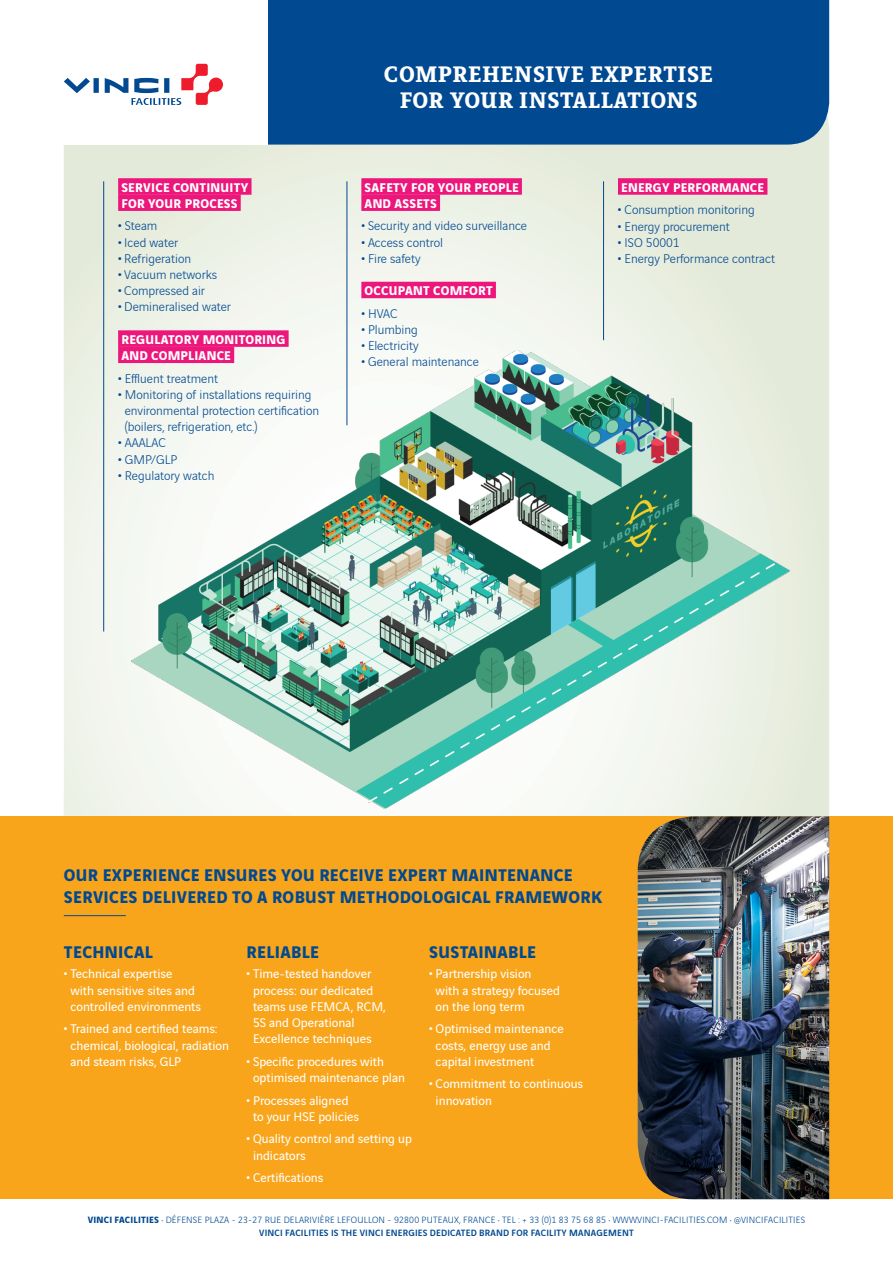
<style>
.page{position:relative;width:893px;height:1263px;background:#fff}
.page>*{position:absolute;margin:0;border:0;box-sizing:border-box;transform-origin:0 0}
.t1{font:700 24px/25.5px "Vinci Serif";letter-spacing:.02em;color:#fff;text-align:center}
.t2{font:700 18px/21.6px "Vinci Sans";letter-spacing:.02em;color:#014990}
.t3{font:13.5px/16.2px "Vinci Sans";color:#fff}
.t4{font:300 13.5px/16.2px "Vinci Sans";color:#014990}
.t5{font:700 13.5px/16.2px "Vinci Sans";letter-spacing:.02em;color:#fff}
.t6{font:300 9.75px "Vinci Sans";letter-spacing:.02em;color:#014990}
.t7{font:500 9.75px "Vinci Sans";letter-spacing:.02em;color:#014990}
.t8{font:6px "Vinci Sans";color:#014990}
.t9{font:6px "Vinci Sans";color:#fff}
.s1{font-weight:700}
</style>
<div class="page">
<svg style="left:64px;top:145px;width:765px;height:671px;background:#e9eee1"></svg>
<img style="left:100px;top:315px;width:718px;height:501px">
<div style="left:0;top:816px;width:893px;height:383px;background:#f9a51b"></div>
<img style="left:638px;top:816px;width:191px;height:383px">
<div style="left:118px;top:178px;width:134px;height:17px;background:#ed177c"></div>
<div style="left:118px;top:194px;width:123px;height:17px;background:#ed177c"></div>
<div style="left:118px;top:330px;width:171px;height:17px;background:#ed177c"></div>
<div style="left:118px;top:346px;width:116px;height:17px;background:#ed177c"></div>
<hr style="left:103px;top:181px;width:1px;height:450px;background:#014990">
<div style="left:618px;top:178px;width:149px;height:17px;background:#ed177c"></div>
<hr style="left:603px;top:181px;width:1px;height:159px;background:#014990">
<div style="left:361px;top:178px;width:161px;height:17px;background:#ed177c"></div>
<div style="left:361px;top:194px;width:79px;height:17px;background:#ed177c"></div>
<div style="left:361px;top:282px;width:135px;height:16px;background:#ed177c"></div>
<hr style="left:347px;top:181px;width:1px;height:244px;background:#014990">
<div style="left:268px;top:0;width:561px;height:145px;background:#014990"></div>
<svg style="left:64px;top:64px;width:159px;height:41px"></svg>
<hr style="left:64px;top:915px;width:62px;height:1px;background:#014990">
<p class="t5" style="left:121px;top:178px;width:128px">SERVICE CONTINUITY<br>FOR YOUR PROCESS</p>
<p class="t8" style="left:118px;top:221px;width:5px">a</p>
<p class="t4" style="left:125px;top:217px;width:34px">Steam</p>
<p class="t8" style="left:118px;top:237px;width:5px">a</p>
<p class="t4" style="left:124px;top:233px;width:55px">Iced water</p>
<p class="t8" style="left:118px;top:253px;width:5px">a</p>
<p class="t4" style="left:124px;top:249px;width:68px">Refrigeration</p>
<p class="t8" style="left:118px;top:270px;width:5px">a</p>
<p class="t4" style="left:124px;top:265px;width:94px">Vacuum networks</p>
<p class="t8" style="left:118px;top:286px;width:5px">a</p>
<p class="t4" style="left:124px;top:282px;width:82px">Compressed air</p>
<p class="t8" style="left:118px;top:302px;width:5px">a</p>
<p class="t4" style="left:124px;top:298px;width:108px">Demineralised water</p>
<p class="t5" style="left:121px;top:330px;width:165px">REGULATORY MONITORING<br>AND COMPLIANCE</p>
<p class="t8" style="left:118px;top:373px;width:5px">a</p>
<p class="t4" style="left:125px;top:369px;width:95px">Effluent treatment</p>
<p class="t8" style="left:118px;top:389px;width:5px">a</p>
<p class="t4" style="left:125px;top:385px;width:196px">Monitoring of installations requiring environmental protection certification (boilers, refrigeration, etc.)</p>
<p class="t8" style="left:118px;top:438px;width:5px">a</p>
<p class="t4" style="left:125px;top:434px;width:43px">AAALAC</p>
<p class="t8" style="left:118px;top:454px;width:5px">a</p>
<p class="t4" style="left:125px;top:450px;width:54px">GMP/GLP</p>
<p class="t8" style="left:118px;top:470px;width:5px">a</p>
<p class="t4" style="left:125px;top:466px;width:91px">Regulatory watch</p>
<p class="t1" style="left:384px;top:60px;width:330px">COMPREHENSIVE EXPERTISE<br>FOR YOUR INSTALLATIONS</p>
<p class="t5" style="left:365px;top:178px;width:156px">SAFETY FOR YOUR PEOPLE<br>AND ASSETS</p>
<p class="t8" style="left:361px;top:221px;width:5px">a</p>
<p class="t4" style="left:368px;top:217px;width:161px">Security and video surveillance</p>
<p class="t8" style="left:361px;top:237px;width:5px">a</p>
<p class="t4" style="left:368px;top:233px;width:77px">Access control</p>
<p class="t8" style="left:361px;top:253px;width:5px">a</p>
<p class="t4" style="left:368px;top:249px;width:54px">Fire safety</p>
<p class="t5" style="left:365px;top:281px;width:130px">OCCUPANT COMFORT</p>
<p class="t8" style="left:361px;top:308px;width:5px">a</p>
<p class="t4" style="left:368px;top:304px;width:31px">HVAC</p>
<p class="t8" style="left:361px;top:324px;width:5px">a</p>
<p class="t4" style="left:368px;top:320px;width:51px">Plumbing</p>
<p class="t8" style="left:361px;top:341px;width:5px">a</p>
<p class="t4" style="left:368px;top:336px;width:52px">Electricity</p>
<p class="t8" style="left:361px;top:357px;width:5px">a</p>
<p class="t4" style="left:368px;top:353px;width:112px">General maintenance</p>
<p class="t5" style="left:621px;top:178px;width:144px">ENERGY PERFORMANCE</p>
<p class="t8" style="left:618px;top:205px;width:5px">a</p>
<p class="t4" style="left:625px;top:201px;width:132px">Consumption monitoring</p>
<p class="t8" style="left:618px;top:221px;width:5px">a</p>
<p class="t4" style="left:625px;top:217px;width:107px">Energy procurement</p>
<p class="t8" style="left:618px;top:237px;width:5px">a</p>
<p class="t4" style="left:625px;top:233px;width:57px">ISO 50001</p>
<p class="t8" style="left:618px;top:253px;width:5px">a</p>
<p class="t4" style="left:625px;top:249px;width:152px">Energy Performance contract</p>
<p class="t2" style="left:64px;top:863px;width:539px">OUR EXPERIENCE ENSURES YOU RECEIVE EXPERT MAINTENANCE<br>SERVICES DELIVERED TO A ROBUST METHODOLOGICAL FRAMEWORK</p>
<p class="t2" style="left:64px;top:939px;width:90px">TECHNICAL</p>
<p class="t9" style="left:64px;top:969px;width:5px">a</p>
<p class="t3" style="left:70px;top:964px;width:132px">Technical expertise<br>with sensitive sites and controlled environments</p>
<p class="t9" style="left:64px;top:1024px;width:5px">a</p>
<p class="t3" style="left:70px;top:1019px;width:160px">Trained and certified teams: chemical, biological, radiation and steam risks, GLP</p>
<p class="t2" style="left:247px;top:939px;width:74px">RELIABLE</p>
<p class="t9" style="left:246px;top:969px;width:5px">a</p>
<p class="t3" style="left:253px;top:964px;width:134px">Time-tested handover process: our dedicated teams use FEMCA, RCM,<br>5S and Operational<br>Excellence techniques</p>
<p class="t9" style="left:246px;top:1056px;width:5px">a</p>
<p class="t3" style="left:253px;top:1052px;width:154px">Specific procedures with optimised maintenance plan</p>
<p class="t9" style="left:246px;top:1095px;width:5px">a</p>
<p class="t3" style="left:253px;top:1091px;width:108px">Processes aligned to your HSE policies</p>
<p class="t9" style="left:246px;top:1134px;width:5px">a</p>
<p class="t3" style="left:253px;top:1129px;width:160px">Quality control and setting up indicators</p>
<p class="t9" style="left:246px;top:1173px;width:5px">a</p>
<p class="t3" style="left:253px;top:1168px;width:72px">Certifications</p>
<p class="t2" style="left:429px;top:939px;width:108px">SUSTAINABLE</p>
<p class="t9" style="left:429px;top:969px;width:5px">a</p>
<p class="t3" style="left:436px;top:964px;width:126px">Partnership vision<br>with a strategy focused on the long term</p>
<p class="t9" style="left:429px;top:1024px;width:5px">a</p>
<p class="t3" style="left:436px;top:1019px;width:130px">Optimised maintenance costs, energy use and capital investment</p>
<p class="t9" style="left:429px;top:1079px;width:5px">a</p>
<p class="t3" style="left:436px;top:1074px;width:149px">Commitment to continuous innovation</p>
<p class="t6" style="left:88px;top:1213px;width:719px"><span class="s1">VINCI FACILITIES</span> • DÉFENSE PLAZA - 23-27 RUE DELARIVIÈRE LEFOULLON - 92800 PUTEAUX, FRANCE • TEL : + 33 (0)1 83 75 68 85 • WWW.VINCI-FACILITIES.COM • @VINCIFACILITIES</p>
<p class="t7" style="left:259px;top:1225px;width:376px">VINCI FACILITIES IS THE VINCI ENERGIES DEDICATED BRAND FOR FACILITY MANAGEMENT</p>
</div>
